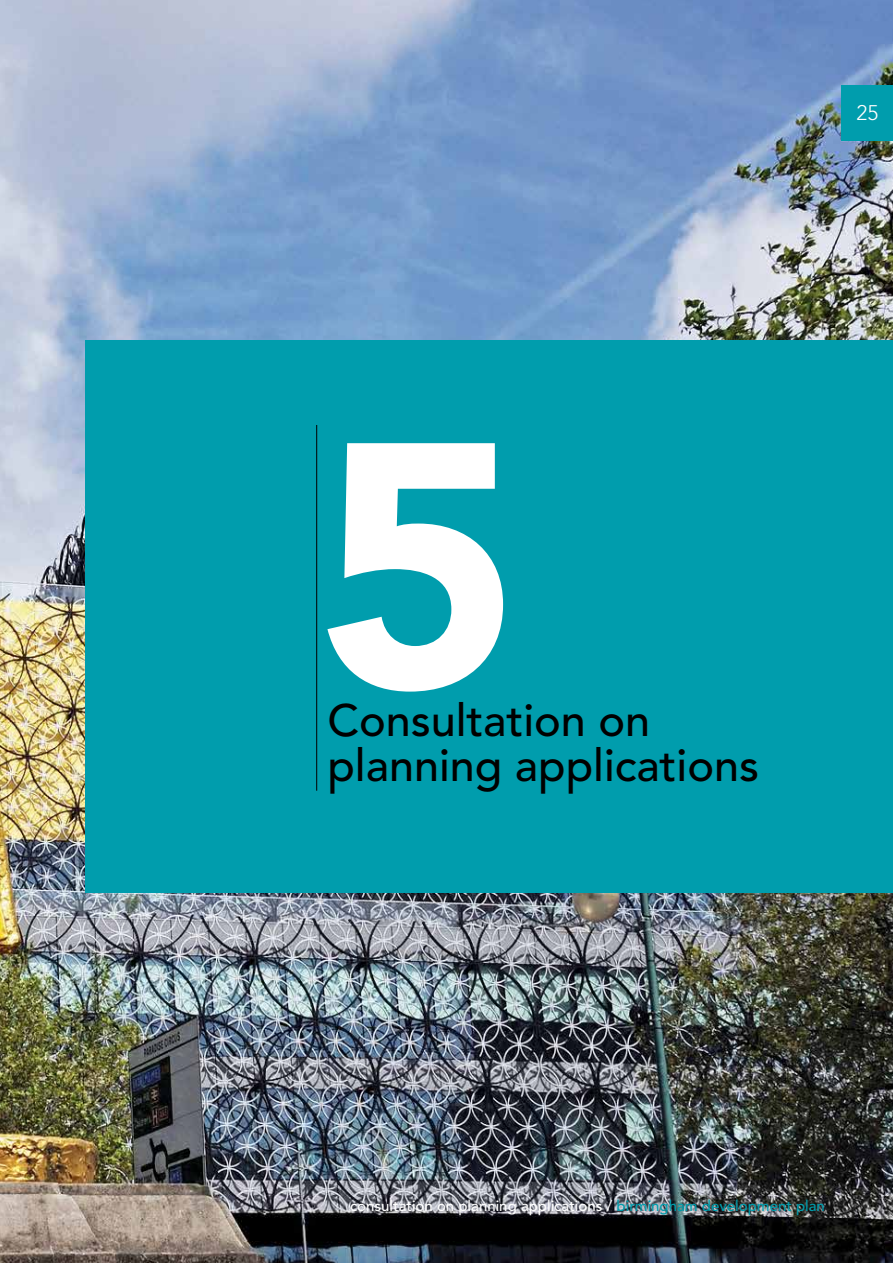
<style>
.page{position:relative;width:893px;height:1263px;background:#fff}
.page>*{position:absolute;margin:0;border:0;box-sizing:border-box;transform-origin:0 0}
.t1{font:900 345px "Avenir";color:#fff}
.t2{font:500 45px "Avenir";color:#000}
.t3{font:300 21px "Avenir LT Std";color:#fff}
.t4{font:500 15px "Avenir";color:#fff}
.s1{color:#009dad}
</style>
<div class="page">
<img style="left:0;top:0;width:893px;height:1263px">
<div style="left:85px;top:340px;width:808px;height:553px;background:#009dad"></div>
<div style="left:842px;top:85px;width:51px;height:55px;background:#009dad"></div>
<hr style="left:316px;top:425px;width:1px;height:366px;background:#000">
<h3 class="t3" style="left:856px;top:100px;width:23px">25</h3>
<h1 class="t1" style="left:316px;top:359px;width:206px">5</h1>
<h2 class="t2" style="left:327px;top:694px;width:324px">Consultation on</h2>
<h2 class="t2" style="left:327px;top:739px;width:433px">planning applications</h2>
<p class="t4" style="left:350px;top:1197px;width:476px">consultation on planning applications / <span class="s1">birmingham development plan</span></p>
</div>
